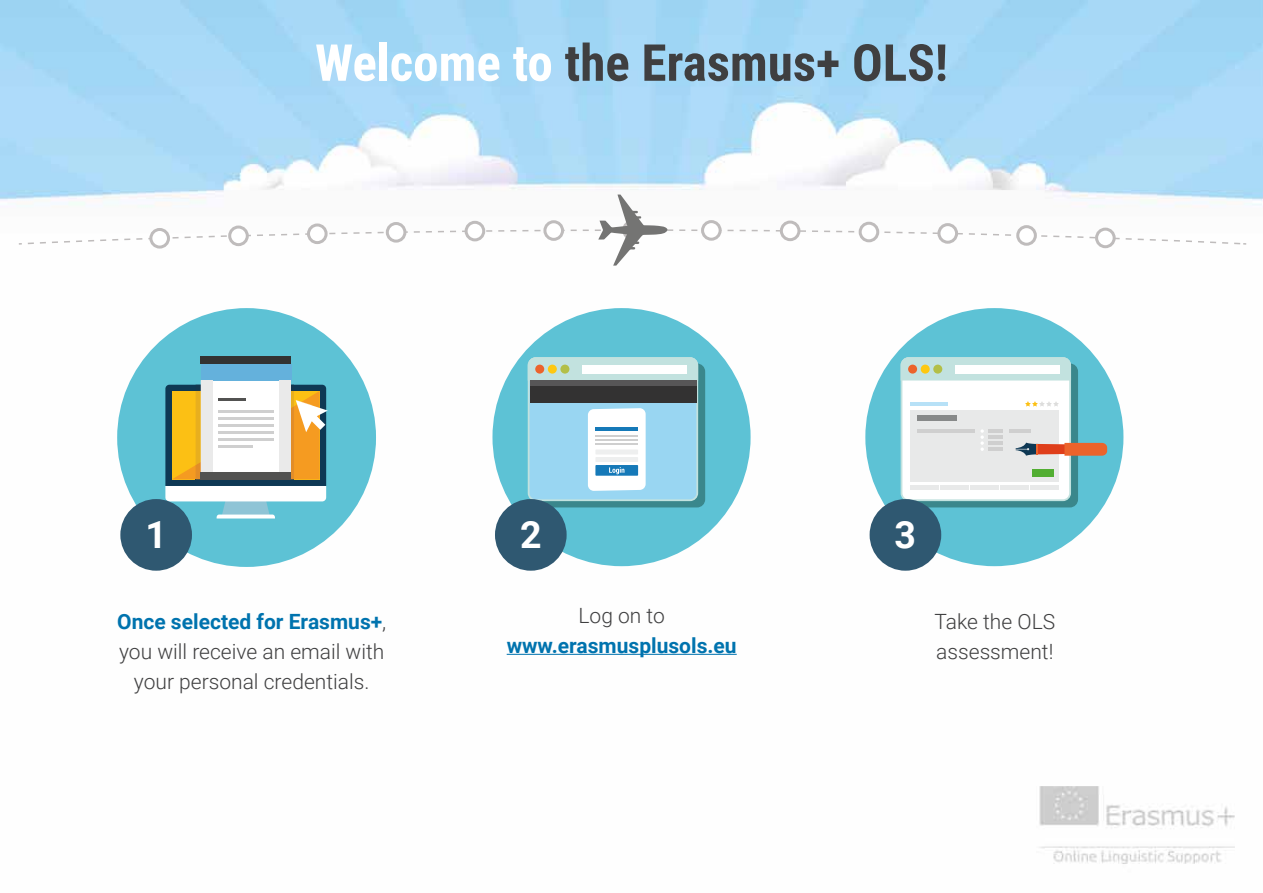
<style>
.page{position:relative;width:1263px;height:893px;background:#fff}
.page>*{position:absolute;margin:0;border:0;box-sizing:border-box;transform-origin:0 0}
.t1{font:700 51px "Roboto Condensed";color:#3f3f40}
.t2{font:700 37.5px "Roboto";color:#fff}
.t3{font:300 21px/30px "Roboto";color:#3f3f40;text-align:center}
.t4{font:700 21px "Roboto";color:#0073ae}
.s1{color:#fff}
.s2{font-weight:700;color:#0073ae}
</style>
<div class="page">
<img style="left:0;top:0;width:1263px;height:864px">
<div style="left:865px;top:308px;width:258px;height:258px;background:#5dc2d5;border-radius:50%"></div>
<div style="left:908px;top:363px;width:170px;height:144px;background:linear-gradient(to right,#428c91,#3e8a8f);border-radius:8px"></div>
<svg style="left:901px;top:357px;width:206px;height:144px;background:#cfdfdf"></svg>
<hr style="left:911px;top:485px;width:28px;height:4px;background:#e8e9e9">
<hr style="left:941px;top:485px;width:28px;height:4px;background:#e8e9e9">
<hr style="left:971px;top:485px;width:28px;height:4px;background:#e8e9e9">
<hr style="left:1000px;top:485px;width:28px;height:4px;background:#e8e9e9">
<hr style="left:1031px;top:485px;width:28px;height:4px;background:#e8e9e9">
<div style="left:870px;top:499px;width:71px;height:72px;background:#2f5871;border-radius:50%"></div>
<div style="left:492px;top:308px;width:259px;height:258px;background:#5dc2d5;border-radius:50%"></div>
<div style="left:535px;top:363px;width:170px;height:144px;background:linear-gradient(to right,#438d91,#3d898e);border-radius:8px"></div>
<svg style="left:528px;top:357px;width:170px;height:144px;background:#a1c4d1"></svg>
<div style="left:495px;top:499px;width:72px;height:72px;background:#2f5871;border-radius:50%"></div>
<div style="left:117px;top:308px;width:259px;height:259px;background:#5dc2d5;border-radius:50%"></div>
<svg style="left:165px;top:380px;width:163px;height:138px;background:#c2c4a8"></svg>
<div style="left:201px;top:356px;width:90px;height:8px;background:#333232"></div>
<div style="left:201px;top:364px;width:91px;height:16px;background:#64b1dc"></div>
<div style="left:201px;top:380px;width:11px;height:100px;background:#eaeaea"></div>
<div style="left:279px;top:380px;width:12px;height:100px;background:#eaeaea"></div>
<div style="left:201px;top:472px;width:90px;height:8px;background:#525251"></div>
<div style="left:120px;top:499px;width:72px;height:72px;background:#2f5871;border-radius:50%"></div>
<svg style="left:17px;top:195px;width:1231px;height:71px"></svg>
<hr style="left:507px;top:654px;width:230px;height:1px;background:#0073ae">
<h1 class="t1" style="left:315px;top:27px;width:634px"><span class="s1">Welcome to</span> the Erasmus+ OLS!</h1>
<h2 class="t2" style="left:145px;top:508px;width:23px">1</h2>
<h2 class="t2" style="left:520px;top:508px;width:23px">2</h2>
<h2 class="t2" style="left:895px;top:508px;width:23px">3</h2>
<p class="t3" style="left:117px;top:606px;width:271px"><span class="s2">Once selected for Erasmus+</span>, you will receive an email with your personal credentials.</p>
<p class="t3" style="left:578px;top:599px;width:88px">Log on to</p>
<p class="t4" style="left:507px;top:631px;width:232px">www.erasmusplusols.eu</p>
<p class="t3" style="left:934px;top:606px;width:122px;text-align:left">Take the OLS assessment!</p>
</div>
